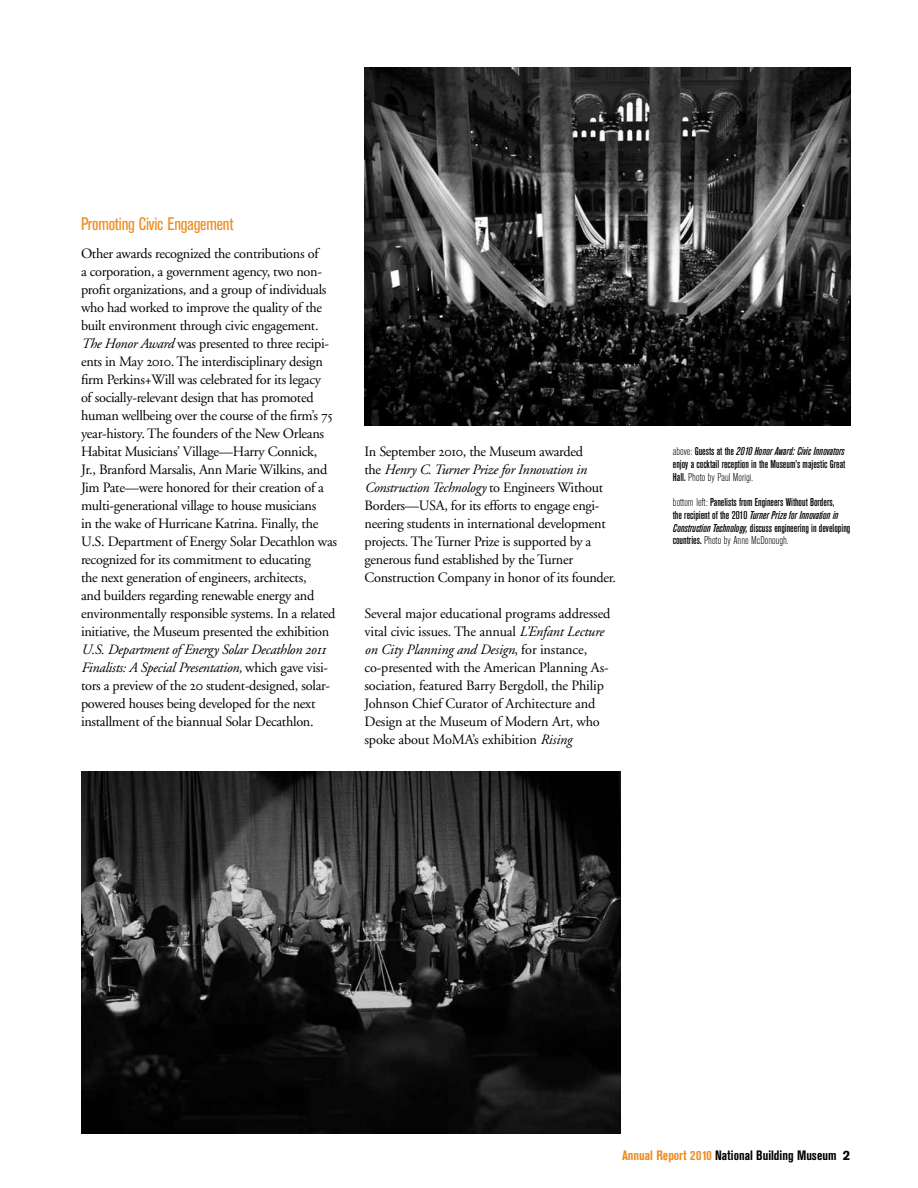
<style>
.page{position:relative;width:918px;height:1188px;background:#fff}
.page>*{position:absolute;margin:0;border:0;box-sizing:border-box;transform-origin:0 0}
.t1{font:condensed 18px "Akzidenz Grotesk BE";letter-spacing:-.01em;color:#f08b1d}
.t2{font:14.25px/18px "Adobe Garamond";letter-spacing:-.02em;color:#000}
.t3{font:700 condensed 13.5px "Akzidenz Grotesk BE";color:#000}
.t4{font:500 condensed 11.25px/12.8px "Akzidenz Grotesk BE";color:#000;text-align:justify}
.s1{font-style:italic}
.s2{font-family:"Adobe Garamond Exp"}
.s3{font-family:"Adobe Garamond Exp";font-style:italic}
.s4{font-weight:300}
.s5{color:#f08b1d}
.s6{font-stretch:normal}
</style>
<div class="page">
<img style="left:81px;top:771px;width:540px;height:363px">
<img style="left:364px;top:68px;width:487px;height:358px">
<p class="t1" style="left:81px;top:213px;width:154px">Promoting Civic Engagement</p>
<p class="t2" style="left:81px;top:245px;width:258px">Other awards recognized the contributions of<br>a corporation, a government agency, two non&shy;profit organizations, and a group of individuals who had worked to improve the quality of the built environment through civic engagement.<br><span class="s1">The Honor Award</span> was presented to three recipi&shy;ents in May <span class="s2">2010</span>. The interdisciplinary design firm Perkins+Will was celebrated for its legacy<br>of socially-relevant design that has promoted human wellbeing over the course of the firm’s <span class="s2">75 </span>year-history. The founders of the New Orleans Habitat Musicians’ Village—Harry Connick,<br>Jr., Branford Marsalis, Ann Marie Wilkins, and Jim Pate—were honored for their creation of a multi-generational village to house musicians<br>in the wake of Hurricane Katrina. Finally, the U.S. Department of Energy Solar Decathlon was recognized for its commitment to educating<br>the next generation of engineers, architects,<br>and builders regarding renewable energy and environmentally responsible systems. In a related initiative, the Museum presented the exhibition <span class="s1">U.S. Department of Energy Solar Decathlon</span> <span class="s3">2011<br></span><span class="s1">Finalists: A Special Presentation,</span> which gave visi&shy;tors a preview of the <span class="s2">20</span> student-designed, solar&shy;powered houses being developed for the next installment of the biannual Solar Decathlon.</p>
<p class="t2" style="left:365px;top:443px;width:253px">In September <span class="s2">2010</span>, the Museum awarded<br>the <span class="s1">Henry C. Turner Prize for Innovation in Construction Technology</span> to Engineers Without Borders—USA, for its efforts to engage engi&shy;neering students in international development projects. The Turner Prize is supported by a generous fund established by the Turner Construction Company in honor of its founder.</p>
<p class="t2" style="left:365px;top:605px;width:247px">Several major educational programs addressed vital civic issues. The annual <span class="s1">L’Enfant Lecture on City Planning and Design</span>, for instance, co-presented with the American Planning As&shy;sociation, featured Barry Bergdoll, the Philip Johnson Chief Curator of Architecture and Design at the Museum of Modern Art, who spoke about MoMA’s exhibition <span class="s1">Rising</span></p>
<p class="t4" style="left:673px;top:445px;width:174px"><span class="s4">above:</span> Guests at the <span class="s1">2010 Honor Award: Civic Innovators </span>enjoy a cocktail reception in the Museum’s majestic Great Hall. <span class="s4">Photo by Paul Morigi.</span></p>
<p class="t4" style="left:673px;top:496px;width:179px;text-align:left"><span class="s4">bottom left:</span> Panelists from Engineers Without Borders,<br>the recipient of the 2010 <span class="s1">Turner Prize for Innovation in Construction Technology,</span> discuss engineering in developing countries. <span class="s4">Photo by Anne McDonough.</span></p>
<p class="t3" style="left:622px;top:1148px;width:230px"><span class="s5">Annual Report 2010</span> National Building Museum <span class="s6">2</span></p>
</div>
